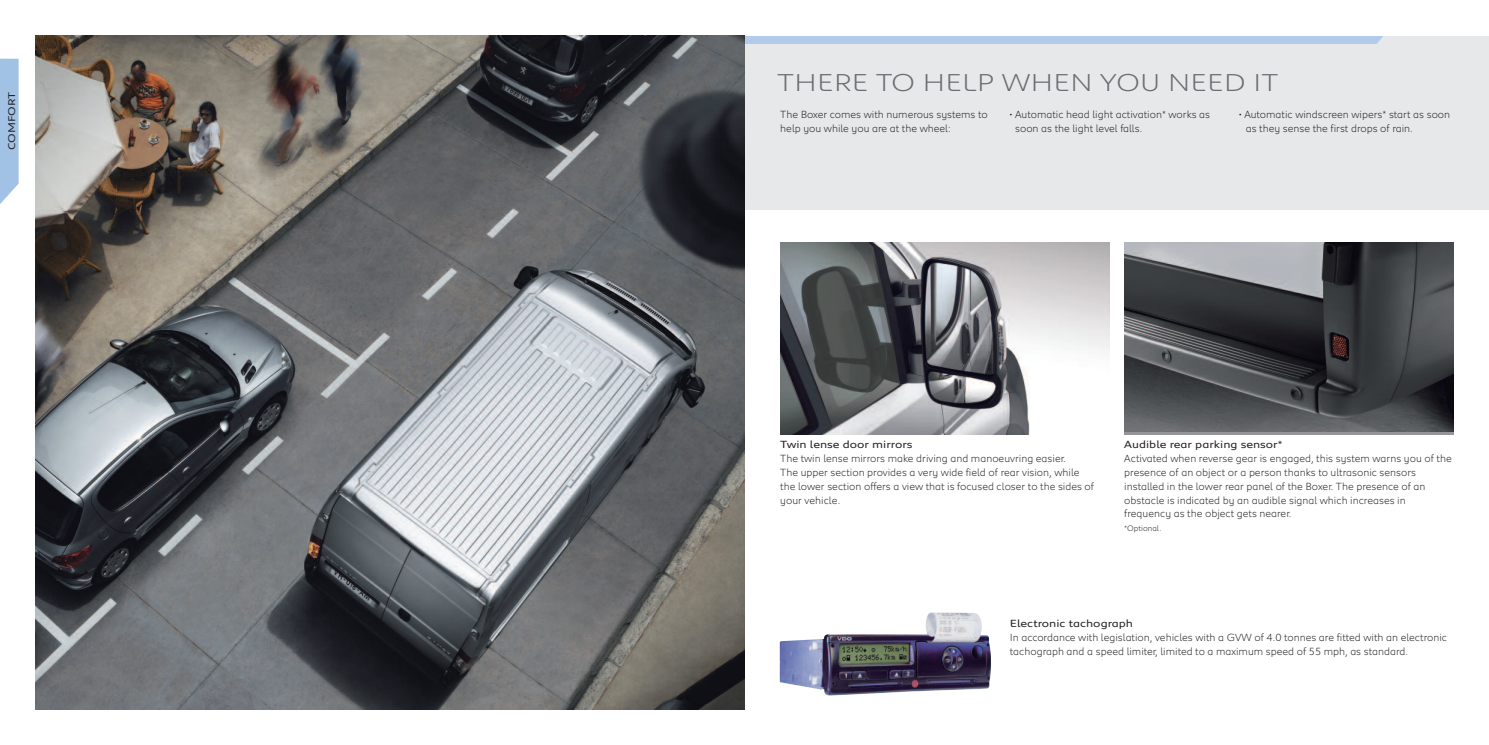
<style>
.page{position:relative;width:1489px;height:745px;background:#fff}
.page>*{position:absolute;margin:0;border:0;box-sizing:border-box;transform-origin:0 0}
.t1{font:300 25px "Peugeot Expanded";color:#6c6d70}
.t2{font:300 10.62px/13.8px "Peugeot";color:#231f20}
.t3{font:10.62px "Peugeot Expanded";color:#231f20}
.t4{font:10px "Peugeot Expanded";color:#231f20}
.t5{font:300 8.12px "Peugeot";color:#231f20}
</style>
<div class="page">
<div style="left:36px;top:35px;width:1452px;height:175px;background:#e7e8e9"></div>
<img style="left:780px;top:242px;width:329px;height:192px">
<img style="left:1124px;top:242px;width:329px;height:189px">
<svg style="left:744px;top:35px;width:645px;height:9px;background:#bbd1eb"></svg>
<img style="left:779px;top:612px;width:212px;height:83px">
<svg style="left:0;top:58px;width:19px;height:146px;background:#a9c6e7"></svg>
<img style="left:36px;top:35px;width:708px;height:674px">
<p class="t4" style="left:9px;top:150px;width:60px;rotate:-90deg">COMFORT</p>
<h1 class="t1" style="left:777px;top:74px;width:502px">THERE TO HELP WHEN YOU NEED IT</h1>
<p class="t2" style="left:780px;top:108px;width:209px">The Boxer comes with numerous systems to help you while you are at the wheel:</p>
<p class="t2" style="left:1015px;top:108px;width:196px;text-indent:-6px">• Automatic head light activation* works as soon as the light level falls.</p>
<p class="t2" style="left:1245px;top:108px;width:206px;text-indent:-7px">• Automatic windscreen wipers* start as soon as they sense the first drops of rain.</p>
<p class="t3" style="left:780px;top:441px;width:134px">Twin lense door mirrors</p>
<p class="t2" style="left:780px;top:452px;width:315px">The twin lense mirrors make driving and manoeuvring easier.<br>The upper section provides a very wide field of rear vision, while the lower section offers a view that is focused closer to the sides of your vehicle.</p>
<p class="t3" style="left:1124px;top:441px;width:160px">Audible rear parking sensor*</p>
<p class="t2" style="left:1124px;top:452px;width:329px">Activated when reverse gear is engaged, this system warns you of the presence of an object or a person thanks to ultrasonic sensors installed in the lower rear panel of the Boxer. The presence of an obstacle is indicated by an audible signal which increases in frequency as the object gets nearer.</p>
<p class="t5" style="left:1124px;top:525px;width:39px">*Optional.</p>
<p class="t3" style="left:1009px;top:620px;width:125px">Electronic tachograph</p>
<p class="t2" style="left:1009px;top:631px;width:439px">In accordance with legislation, vehicles with a GVW of 4.0 tonnes are fitted with an electronic tachograph and a speed limiter, limited to a maximum speed of 55 mph, as standard.</p>
</div>
